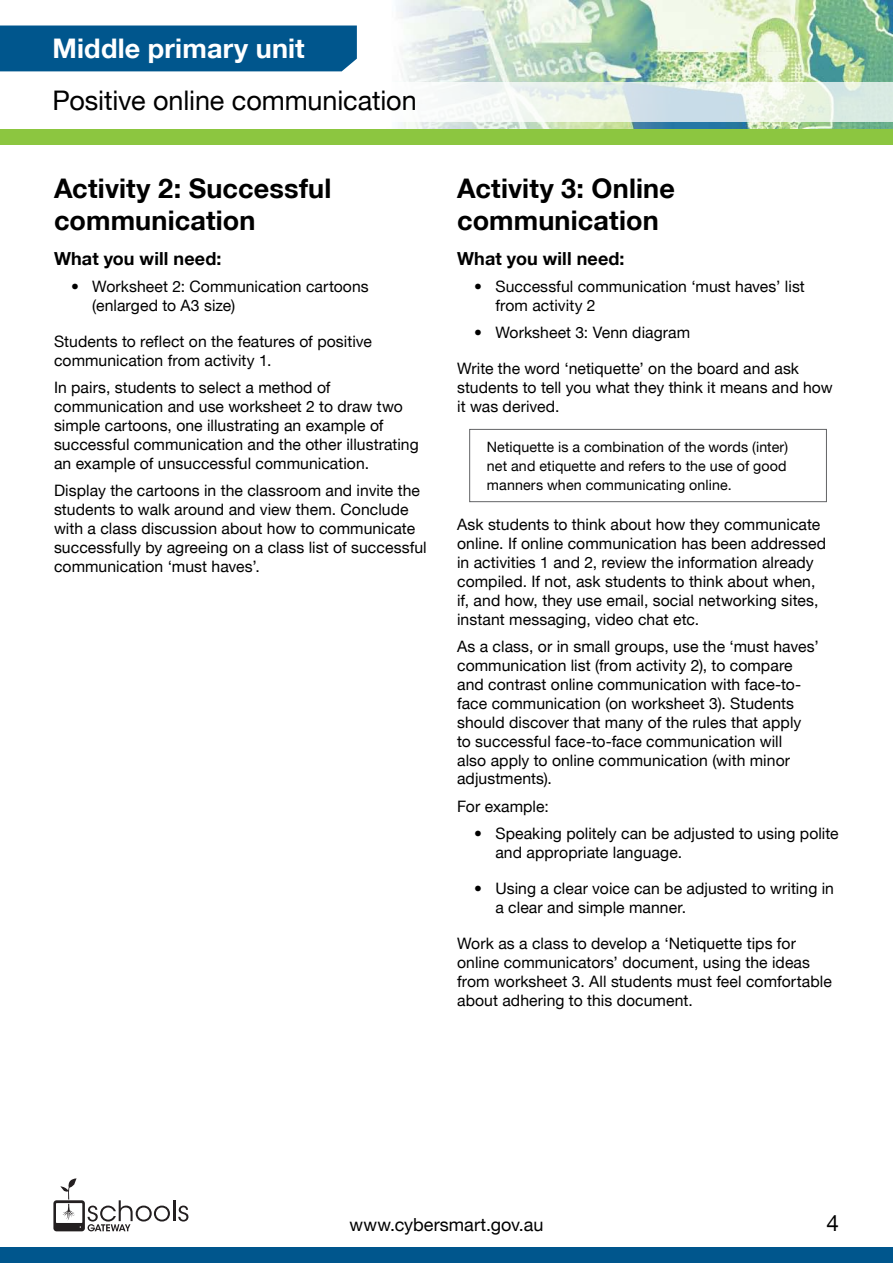
<style>
.page{position:relative;width:893px;height:1263px;background:#fff}
.page>*{position:absolute;margin:0;border:0;box-sizing:border-box;transform-origin:0 0}
.Content_Header{font:700 27px/32.4px "Helvetica Neue LT";letter-spacing:.005em;color:#000}
.t1{font:27px "Helvetica Neue LT";letter-spacing:-.005em;color:#000}
.t2{font:700 27px "Helvetica Neue LT";letter-spacing:.005em;color:#fff}
.t3{font:22.5px "Helvetica Neue LT";color:#000}
.Content_Sub_Heading{font:700 18px "Helvetica Neue LT";letter-spacing:.005em;color:#000}
.t4{font:18px "Helvetica Neue LT";color:#000}
.Content_Copy{font:15.75px/18.9px "Helvetica Neue LT";letter-spacing:.005em;color:#000}
.Content_Bullet_Point{font:15.75px/18.9px "Helvetica Neue LT";letter-spacing:.005em;color:#000}
.Content_Boxout_Singl{font:14.25px/18.9px "Helvetica Neue LT";letter-spacing:.01em;color:#000;text-align:justify}
</style>
<div class="page">
<img style="left:0;top:0;width:893px;height:129px">
<div style="left:0;top:1248px;width:893px;height:15px;background:#00568d"></div>
<div style="left:0;top:129px;width:893px;height:16px;background:#8cc640"></div>
<svg style="left:0;top:82px;width:893px;height:39px"></svg>
<div style="left:0;top:26px;width:357px;height:45px;background:#00568d"></div>
<div style="left:469px;top:429px;width:358px;height:73px;border:1px solid #636466"></div>
<svg style="left:53px;top:1178px;width:117px;height:53px"></svg>
<hr style="left:173px;top:1200px;width:2px;height:21px;background:#231f20">
<svg style="left:178px;top:1205px;width:10px;height:16px"></svg>
<h1 class="t2" style="left:53px;top:31px;width:254px">Middle primary unit</h1>
<h1 class="t1" style="left:53px;top:84px;width:366px">Positive online communication</h1>
<h1 class="Content_Header" style="left:54px;top:171px;width:279px">Activity 2: Successful communication</h1>
<h2 class="Content_Sub_Heading" style="left:54px;top:247px;width:169px">What you will need:</h2>
<p class="Content_Bullet_Point" style="left:92px;top:277px;width:278px;text-indent:-21px">• Worksheet 2: Communication cartoons (enlarged to A3 size)</p>
<p class="Content_Copy" style="left:54px;top:332px;width:319px">Students to reflect on the features of positive communication from activity 1.</p>
<p class="Content_Copy" style="left:54px;top:378px;width:366px">In pairs, students to select a method of communication and use worksheet 2 to draw two simple cartoons, one illustrating an example of successful communication and the other illustrating an example of unsuccessful communication.</p>
<p class="Content_Copy" style="left:54px;top:481px;width:374px">Display the cartoons in the classroom and invite the students to walk around and view them. Conclude with a class discussion about how to communicate successfully by agreeing on a class list of successful communication ‘must haves’.</p>
<h1 class="Content_Header" style="left:457px;top:171px;width:219px">Activity 3: Online communication</h1>
<h2 class="Content_Sub_Heading" style="left:457px;top:247px;width:169px">What you will need:</h2>
<p class="Content_Bullet_Point" style="left:495px;top:277px;width:311px;text-indent:-21px">• Successful communication ‘must haves’ list from activity 2</p>
<p class="Content_Bullet_Point" style="left:474px;top:323px;width:218px">• Worksheet 3: Venn diagram</p>
<p class="Content_Copy" style="left:457px;top:359px;width:377px">Write the word ‘netiquette’ on the board and ask students to tell you what they think it means and how it was derived.</p>
<p class="Content_Boxout_Singl" style="left:487px;top:437px;width:303px">Netiquette is a combination of the words (inter) net and etiquette and refers to the use of good manners when communicating online.</p>
<p class="Content_Copy" style="left:457px;top:515px;width:370px">Ask students to think about how they communicate online. If online communication has been addressed in activities 1 and 2, review the information already compiled. If not, ask students to think about when, if, and how, they use email, social networking sites, instant messaging, video chat etc.</p>
<p class="Content_Copy" style="left:457px;top:637px;width:363px">As a class, or in small groups, use the ‘must haves’ communication list (from activity 2), to compare and contrast online communication with face-to&shy;face communication (on worksheet 3). Students should discover that many of the rules that apply to successful face-to-face communication will<br>also apply to online communication (with minor adjustments).</p>
<p class="Content_Copy" style="left:457px;top:797px;width:93px">For example:</p>
<p class="Content_Bullet_Point" style="left:495px;top:824px;width:345px;text-indent:-21px">• Speaking politely can be adjusted to using polite and appropriate language.</p>
<p class="Content_Bullet_Point" style="left:495px;top:879px;width:340px;text-indent:-21px">• Using a clear voice can be adjusted to writing in a clear and simple manner.</p>
<p class="Content_Copy" style="left:457px;top:934px;width:376px">Work as a class to develop a ‘Netiquette tips for online communicators’ document, using the ideas from worksheet 3. All students must feel comfortable about adhering to this document.</p>
<p class="t4" style="left:350px;top:1214px;width:195px">www.cybersmart.gov.au</p>
<h2 class="t3" style="left:826px;top:1209px;width:14px">4</h2>
</div>
